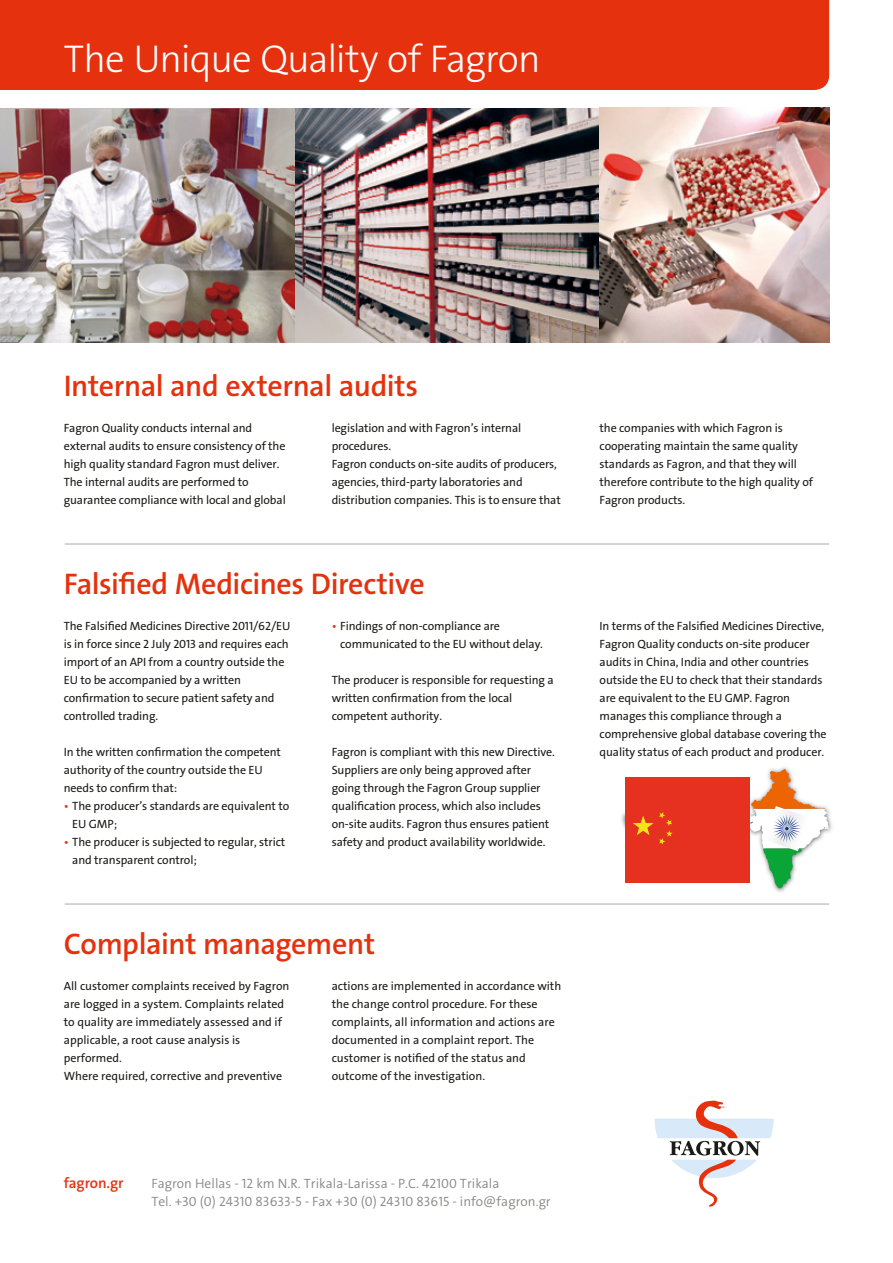
<style>
.page{position:relative;width:893px;height:1263px;background:#fff}
.page>*{position:absolute;margin:0;border:0;box-sizing:border-box;transform-origin:0 0}
.t1{font:39px "The Sans LP3 Lig";letter-spacing:-.025em;color:#fff}
.t2{font:30px "The Sans LP6 Se Bld";letter-spacing:-.015em;color:#e6310e}
.t3{font:15px "The Sans LP6 Se Bld";letter-spacing:-.005em;color:#e6310e}
.t4{font:13.5px/18px "The Sans LP4 Se Lig";letter-spacing:.005em;color:#878786}
.t5{font:12px/18px "The Sans LP5 Plain";letter-spacing:-.01em;color:#1a1a18}
.s1{color:#e6310e}
</style>
<div class="page">
<svg style="left:655px;top:1100px;width:119px;height:107px"></svg>
<img style="left:621px;top:767px;width:211px;height:125px">
<svg style="left:744px;top:769px;width:85px;height:119px"></svg>
<div style="left:625px;top:777px;width:124px;height:105px;background:#e63121"></div>
<svg style="left:633px;top:812px;width:40px;height:33px"></svg>
<img style="left:295px;top:108px;width:534px;height:234px">
<img style="left:0;top:108px;width:295px;height:234px">
<hr style="left:65px;top:543px;width:764px;height:2px;background:#c5c6c6">
<hr style="left:65px;top:903px;width:764px;height:2px;background:#c5c6c6">
<div style="left:0;top:0;width:829px;height:90px;background:#e6310e"></div>
<h1 class="t1" style="left:64px;top:34px;width:479px">The Unique Quality of Fagron</h1>
<h1 class="t1" style="left:64px;top:34px;width:234px">Fagron service</h1>
<h2 class="t2" style="left:64px;top:367px;width:356px">Internal and external audits</h2>
<p class="t5" style="left:64px;top:419px;width:223px">Fagron Quality conducts internal and external audits to ensure consistency of the high quality standard Fagron must deliver.<br>The internal audits are performed to guarantee compliance with local and global</p>
<p class="t5" style="left:332px;top:419px;width:231px">legislation and with Fagron’s internal procedures.<br>Fagron conducts on-site audits of producers, agencies, third-party laboratories and distribution companies. This is to ensure that</p>
<p class="t5" style="left:600px;top:419px;width:215px">the companies with which Fagron is cooperating maintain the same quality standards as Fagron, and that they will therefore contribute to the high quality of Fagron products.</p>
<h2 class="t2" style="left:64px;top:565px;width:362px">Falsified Medicines Directive</h2>
<p class="t5" style="left:64px;top:617px;width:228px">The Falsified Medicines Directive 2011/62/EU is in force since 2 July 2013 and requires each import of an API from a country outside the EU to be accompanied by a written confirmation to secure patient safety and controlled trading.</p>
<p class="t5" style="left:64px;top:743px;width:219px">In the written confirmation the competent authority of the country outside the EU needs to confirm that:</p>
<p class="t5" style="left:72px;top:797px;width:218px;text-indent:-9px"><span class="s1">•</span> The producer’s standards are equivalent to<br>EU GMP;</p>
<p class="t5" style="left:72px;top:833px;width:214px;text-indent:-9px"><span class="s1">•</span> The producer is subjected to regular, strict and transparent control;</p>
<p class="t5" style="left:340px;top:617px;width:204px;text-indent:-9px"><span class="s1">•</span> Findings of non-compliance are communicated to the EU without delay.</p>
<p class="t5" style="left:332px;top:671px;width:224px">The producer is responsible for requesting a written confirmation from the local competent authority.</p>
<p class="t5" style="left:332px;top:743px;width:225px">Fagron is compliant with this new Directive.<br>Suppliers are only being approved after going through the Fagron Group supplier qualification process, which also includes on-site audits. Fagron thus ensures patient safety and product availability worldwide.</p>
<h2 class="t2" style="left:64px;top:925px;width:313px">Complaint management</h2>
<p class="t5" style="left:64px;top:977px;width:227px">All customer complaints received by Fagron are logged in a system. Complaints related to quality are immediately assessed and if applicable, a root cause analysis is performed.<br>Where required, corrective and preventive</p>
<p class="t5" style="left:332px;top:977px;width:231px">actions are implemented in accordance with the change control procedure. For these complaints, all information and actions are documented in a complaint report. The customer is notified of the status and outcome of the investigation.</p>
<p class="t3" style="left:64px;top:1173px;width:61px">fagron.gr</p>
<p class="t4" style="left:151px;top:1175px;width:401px">Fagron Hellas - 12 km N.R. Trikala-Larissa - P.C. 42100 Trikala<br>Tel. +30 (0) 24310 83633-5 - Fax +30 (0) 24310 83615 - info@fagron.gr</p>
<p class="t5" style="left:600px;top:617px;width:229px">In terms of the Falsified Medicines Directive, Fagron Quality conducts on-site producer audits in China, India and other countries outside the EU to check that their standards are equivalent to the EU GMP. Fagron manages this compliance through a comprehensive global database covering the quality status of each product and producer.</p>
</div>
